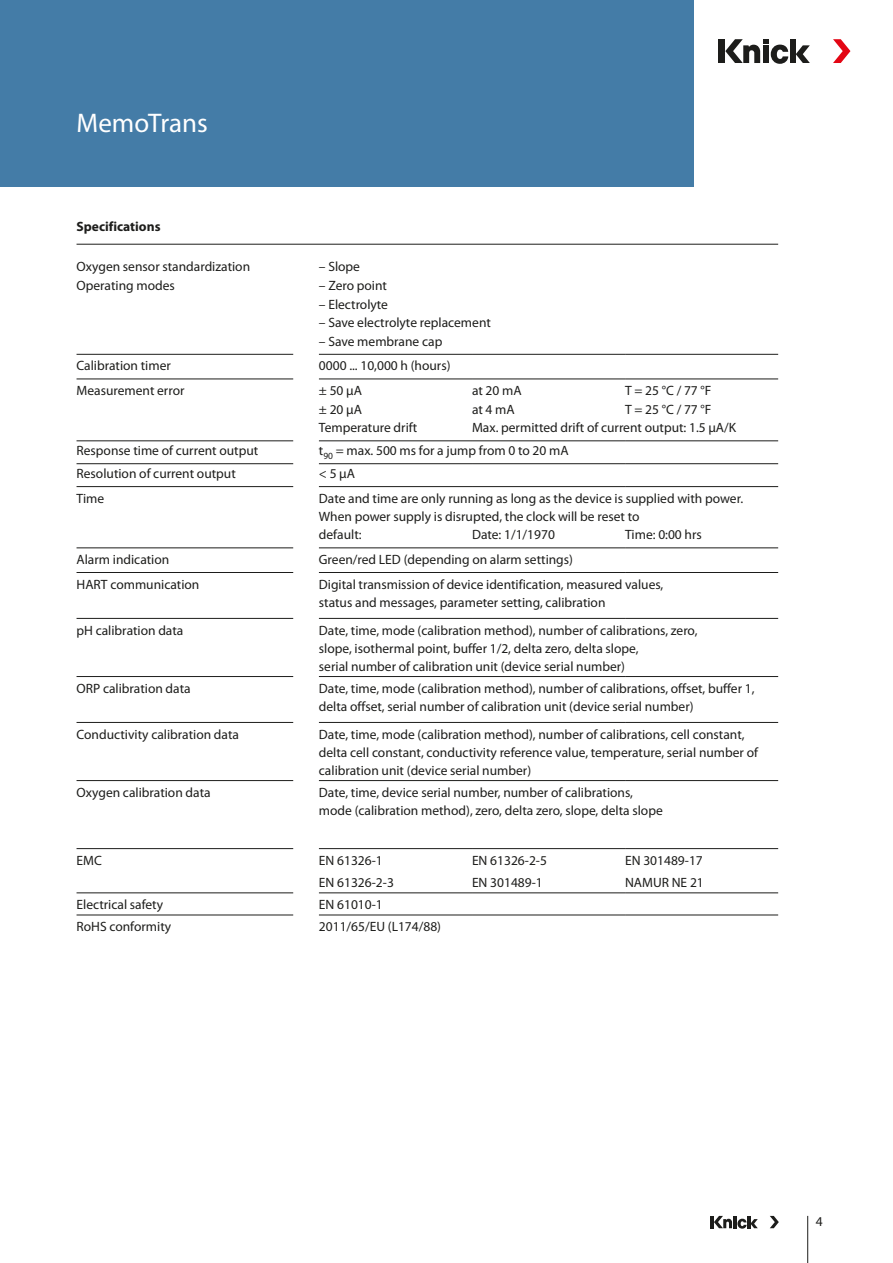
<style>
.page{position:relative;width:893px;height:1263px;background:#fff}
.page>*{position:absolute;margin:0;border:0;box-sizing:border-box;transform-origin:0 0}
.Headline{font:27px "Myriad Pro";color:#fff}
.Tabelle_Text{font:13.5px/18px "Myriad Pro";color:#1d1d1b}
.Tabelle_Headline{font:700 13.5px "Myriad Pro";color:#1d1d1b}
</style>
<div class="page">
<div style="left:0;top:0;width:693px;height:187px;background:#447ca7"></div>
<div style="left:719px;top:39px;width:6px;height:24px;background:#1d1d1b"></div>
<div style="left:790px;top:39px;width:6px;height:24px;background:#1d1d1b"></div>
<svg style="left:796px;top:45px;width:14px;height:18px"></svg>
<svg style="left:833px;top:39px;width:17px;height:24px"></svg>
<svg style="left:725px;top:39px;width:63px;height:25px"></svg>
<hr style="left:807px;top:1216px;width:1px;height:47px;background:#1d1d1b">
<hr style="left:710px;top:1216px;width:4px;height:12px;background:#1d1d1b">
<svg style="left:770px;top:1216px;width:9px;height:12px"></svg>
<svg style="left:714px;top:1216px;width:44px;height:12px"></svg>
<hr style="left:77px;top:548px;width:216px;height:1px;background:#1d1d1b">
<hr style="left:319px;top:548px;width:153px;height:1px;background:#1d1d1b">
<hr style="left:472px;top:548px;width:153px;height:1px;background:#1d1d1b">
<hr style="left:625px;top:548px;width:153px;height:1px;background:#1d1d1b">
<hr style="left:77px;top:354px;width:216px;height:1px;background:#1d1d1b">
<hr style="left:319px;top:354px;width:153px;height:1px;background:#1d1d1b">
<hr style="left:472px;top:354px;width:153px;height:1px;background:#1d1d1b">
<hr style="left:625px;top:354px;width:153px;height:1px;background:#1d1d1b">
<hr style="left:77px;top:441px;width:216px;height:1px;background:#1d1d1b">
<hr style="left:77px;top:463px;width:216px;height:1px;background:#1d1d1b">
<hr style="left:77px;top:486px;width:216px;height:1px;background:#1d1d1b">
<hr style="left:319px;top:441px;width:153px;height:1px;background:#1d1d1b">
<hr style="left:472px;top:441px;width:153px;height:1px;background:#1d1d1b">
<hr style="left:625px;top:441px;width:153px;height:1px;background:#1d1d1b">
<hr style="left:319px;top:463px;width:153px;height:1px;background:#1d1d1b">
<hr style="left:472px;top:463px;width:153px;height:1px;background:#1d1d1b">
<hr style="left:625px;top:463px;width:153px;height:1px;background:#1d1d1b">
<hr style="left:319px;top:486px;width:153px;height:1px;background:#1d1d1b">
<hr style="left:472px;top:486px;width:153px;height:1px;background:#1d1d1b">
<hr style="left:625px;top:486px;width:153px;height:1px;background:#1d1d1b">
<hr style="left:77px;top:572px;width:216px;height:1px;background:#1d1d1b">
<hr style="left:319px;top:572px;width:153px;height:1px;background:#1d1d1b">
<hr style="left:472px;top:572px;width:153px;height:1px;background:#1d1d1b">
<hr style="left:625px;top:572px;width:153px;height:1px;background:#1d1d1b">
<hr style="left:77px;top:618px;width:216px;height:1px;background:#1d1d1b">
<hr style="left:319px;top:618px;width:153px;height:1px;background:#1d1d1b">
<hr style="left:472px;top:618px;width:153px;height:1px;background:#1d1d1b">
<hr style="left:625px;top:618px;width:153px;height:1px;background:#1d1d1b">
<hr style="left:77px;top:676px;width:216px;height:1px;background:#1d1d1b">
<hr style="left:319px;top:676px;width:153px;height:1px;background:#1d1d1b">
<hr style="left:472px;top:676px;width:153px;height:1px;background:#1d1d1b">
<hr style="left:625px;top:676px;width:153px;height:1px;background:#1d1d1b">
<hr style="left:77px;top:722px;width:216px;height:1px;background:#1d1d1b">
<hr style="left:319px;top:722px;width:153px;height:1px;background:#1d1d1b">
<hr style="left:472px;top:722px;width:153px;height:1px;background:#1d1d1b">
<hr style="left:625px;top:722px;width:153px;height:1px;background:#1d1d1b">
<hr style="left:77px;top:780px;width:216px;height:1px;background:#1d1d1b">
<hr style="left:319px;top:780px;width:153px;height:1px;background:#1d1d1b">
<hr style="left:472px;top:780px;width:153px;height:1px;background:#1d1d1b">
<hr style="left:625px;top:780px;width:153px;height:1px;background:#1d1d1b">
<hr style="left:77px;top:848px;width:216px;height:1px;background:#1d1d1b">
<hr style="left:319px;top:892px;width:153px;height:1px;background:#1d1d1b">
<hr style="left:472px;top:892px;width:153px;height:1px;background:#1d1d1b">
<hr style="left:625px;top:892px;width:153px;height:1px;background:#1d1d1b">
<hr style="left:77px;top:915px;width:216px;height:1px;background:#1d1d1b">
<hr style="left:319px;top:915px;width:153px;height:1px;background:#1d1d1b">
<hr style="left:472px;top:915px;width:153px;height:1px;background:#1d1d1b">
<hr style="left:625px;top:915px;width:153px;height:1px;background:#1d1d1b">
<hr style="left:77px;top:892px;width:216px;height:1px;background:#1d1d1b">
<hr style="left:319px;top:848px;width:153px;height:1px;background:#1d1d1b">
<hr style="left:472px;top:848px;width:153px;height:1px;background:#1d1d1b">
<hr style="left:625px;top:848px;width:153px;height:1px;background:#1d1d1b">
<hr style="left:77px;top:379px;width:216px;height:1px;background:#1d1d1b">
<hr style="left:319px;top:379px;width:153px;height:1px;background:#1d1d1b">
<hr style="left:472px;top:379px;width:153px;height:1px;background:#1d1d1b">
<hr style="left:625px;top:379px;width:153px;height:1px;background:#1d1d1b">
<hr style="left:77px;top:244px;width:701px;height:1px;background:#1d1d1b">
<p class="Headline" style="left:77px;top:106px;width:133px">MemoTrans</p>
<p class="Tabelle_Headline" style="left:77px;top:218px;width:85px">Specifications</p>
<p class="Tabelle_Text" style="left:77px;top:258px;width:175px">Oxygen sensor standardization</p>
<p class="Tabelle_Text" style="left:319px;top:258px;width:43px">– Slope</p>
<p class="Tabelle_Text" style="left:77px;top:276px;width:100px">Operating modes</p>
<p class="Tabelle_Text" style="left:319px;top:276px;width:70px">– Zero point</p>
<p class="Tabelle_Text" style="left:319px;top:295px;width:71px">– Electrolyte</p>
<p class="Tabelle_Text" style="left:319px;top:313px;width:173px">– Save electrolyte replacement</p>
<p class="Tabelle_Text" style="left:319px;top:332px;width:125px">– Save membrane cap</p>
<p class="Tabelle_Text" style="left:77px;top:357px;width:96px">Calibration timer</p>
<p class="Tabelle_Text" style="left:319px;top:357px;width:133px">0000 ... 10,000 h (hours)</p>
<p class="Tabelle_Text" style="left:77px;top:381px;width:110px">Measurement error</p>
<p class="Tabelle_Text" style="left:319px;top:381px;width:45px">± 50 µA</p>
<p class="Tabelle_Text" style="left:472px;top:381px;width:51px">at 20 mA</p>
<p class="Tabelle_Text" style="left:625px;top:381px;width:88px">T = 25 °C / 77 °F</p>
<p class="Tabelle_Text" style="left:319px;top:400px;width:45px">± 20 µA</p>
<p class="Tabelle_Text" style="left:472px;top:400px;width:44px">at 4 mA</p>
<p class="Tabelle_Text" style="left:625px;top:400px;width:88px">T = 25 °C / 77 °F</p>
<p class="Tabelle_Text" style="left:319px;top:419px;width:100px">Temperature drift</p>
<p class="Tabelle_Text" style="left:472px;top:419px;width:266px">Max. permitted drift of current output: 1.5 µA/K</p>
<p class="Tabelle_Text" style="left:77px;top:441px;width:183px">Response time of current output</p>
<p class="Tabelle_Text" style="left:319px;top:441px;width:251px">t<sub>90</sub> = max. 500 ms for a jump from 0 to 20 mA</p>
<p class="Tabelle_Text" style="left:77px;top:464px;width:161px">Resolution of current output</p>
<p class="Tabelle_Text" style="left:319px;top:464px;width:38px">&lt; 5 μA</p>
<p class="Tabelle_Text" style="left:77px;top:489px;width:29px">Time</p>
<p class="Tabelle_Text" style="left:319px;top:489px;width:426px">Date and time are only running as long as the device is supplied with power.<br>When power supply is disrupted, the clock will be reset to</p>
<p class="Tabelle_Text" style="left:319px;top:526px;width:44px">default:</p>
<p class="Tabelle_Text" style="left:472px;top:526px;width:84px">Date: 1/1/1970</p>
<p class="Tabelle_Text" style="left:625px;top:526px;width:78px">Time: 0:00 hrs</p>
<p class="Tabelle_Text" style="left:77px;top:550px;width:94px">Alarm indication</p>
<p class="Tabelle_Text" style="left:319px;top:550px;width:256px">Green/red LED (depending on alarm settings)</p>
<p class="Tabelle_Text" style="left:77px;top:575px;width:124px">HART communication</p>
<p class="Tabelle_Text" style="left:319px;top:575px;width:346px">Digital transmission of device identification, measured values, status and messages, parameter setting, calibration</p>
<p class="Tabelle_Text" style="left:77px;top:621px;width:108px">pH calibration data</p>
<p class="Tabelle_Text" style="left:319px;top:621px;width:380px">Date, time, mode (calibration method), number of calibrations, zero, slope, isothermal point, buffer 1/2, delta zero, delta slope,<br>serial number of calibration unit (device serial number)</p>
<p class="Tabelle_Text" style="left:77px;top:679px;width:116px">ORP calibration data</p>
<p class="Tabelle_Text" style="left:319px;top:679px;width:437px">Date, time, mode (calibration method), number of calibrations, offset, buffer 1, delta offset, serial number of calibration unit (device serial number)</p>
<p class="Tabelle_Text" style="left:77px;top:725px;width:164px">Conductivity calibration data</p>
<p class="Tabelle_Text" style="left:319px;top:725px;width:441px">Date, time, mode (calibration method), number of calibrations, cell constant, delta cell constant, conductivity reference value, temperature, serial number of calibration unit (device serial number)</p>
<p class="Tabelle_Text" style="left:77px;top:783px;width:136px">Oxygen calibration data</p>
<p class="Tabelle_Text" style="left:319px;top:783px;width:345px">Date, time, device serial number, number of calibrations, mode (calibration method), zero, delta zero, slope, delta slope</p>
<p class="Tabelle_Text" style="left:77px;top:851px;width:27px">EMC</p>
<p class="Tabelle_Text" style="left:319px;top:851px;width:65px">EN 61326-1</p>
<p class="Tabelle_Text" style="left:472px;top:851px;width:77px">EN 61326-2-5</p>
<p class="Tabelle_Text" style="left:625px;top:851px;width:79px">EN 301489-17</p>
<p class="Tabelle_Text" style="left:319px;top:873px;width:77px">EN 61326-2-3</p>
<p class="Tabelle_Text" style="left:472px;top:873px;width:72px">EN 301489-1</p>
<p class="Tabelle_Text" style="left:625px;top:873px;width:80px">NAMUR NE 21</p>
<p class="Tabelle_Text" style="left:77px;top:895px;width:88px">Electrical safety</p>
<p class="Tabelle_Text" style="left:319px;top:895px;width:65px">EN 61010-1</p>
<p class="Tabelle_Text" style="left:77px;top:917px;width:96px">RoHS conformity</p>
<p class="Tabelle_Text" style="left:319px;top:917px;width:124px">2011/65/EU (L174/88)</p>
<p class="Tabelle_Text" style="left:816px;top:1212px;width:8px">4</p>
</div>
